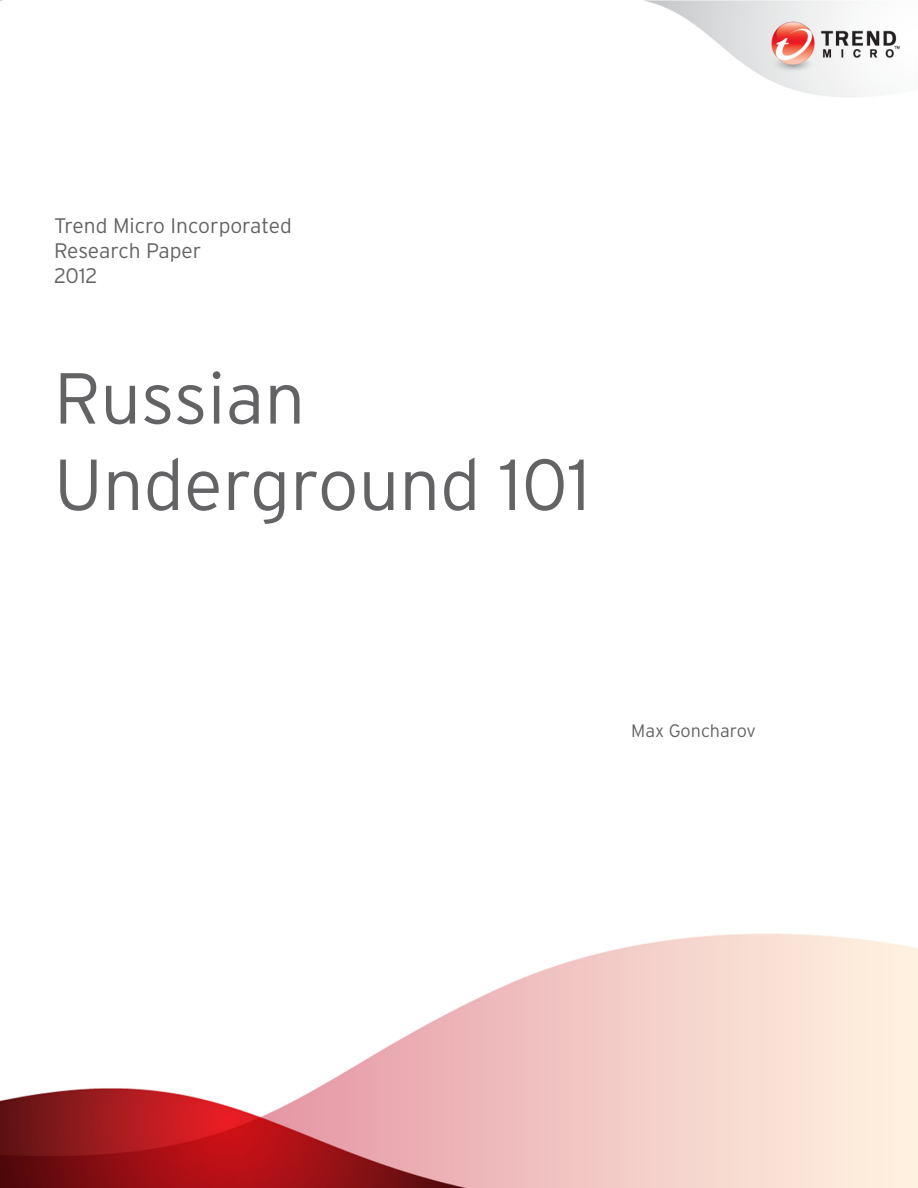
<style>
.page{position:relative;width:918px;height:1188px;background:#fff}
.page>*{position:absolute;margin:0;border:0;box-sizing:border-box;transform-origin:0 0}
.t1{font:300 72px/86.4px "Interstate";color:#636366}
.cover_text{font:300 21px/25.2px "Interstate";color:#636366}
.author{font:300 18px "Interstate";color:#636366}
</style>
<div class="page">
<img style="left:0;top:0;width:918px;height:1188px">
<p class="cover_text" style="left:54px;top:213px;width:239px">Trend Micro Incorporated<br>Research Paper<br>2012</p>
<p class="t1" style="left:54px;top:354px;width:538px">Russian<br>Underground 101</p>
<p class="author" style="left:631px;top:720px;width:126px">Max Goncharov</p>
</div>
